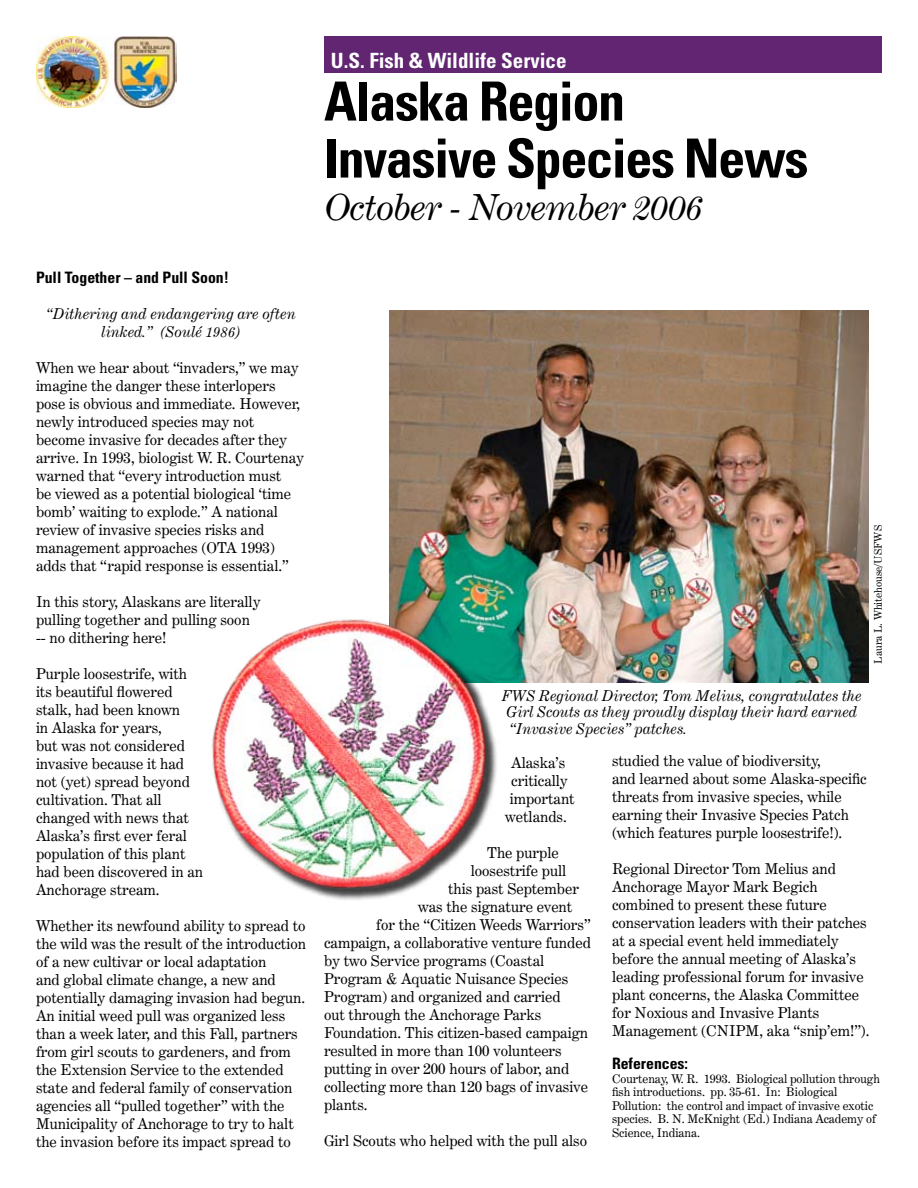
<style>
.page{position:relative;width:918px;height:1188px;background:#fff}
.page>*{position:absolute;margin:0;border:0;box-sizing:border-box;transform-origin:0 0}
.t1{font:700 condensed 54px/57px "Univers";letter-spacing:-.025em;color:#000}
.t2{font:italic 36px "Century Expanded";letter-spacing:-.025em;color:#000}
.t3{font:700 condensed 21px "Univers";color:#fff}
.t4{font:700 condensed 15.75px "Univers";color:#000}
.t5{font:15px/18px "Century Expanded BT";color:#000}
.t6{font:italic 15px/16.5px "Century Expanded BT";color:#000;text-align:center}
.t7{font:12px/13.5px "Century Expanded BT";color:#000}
.t8{font:10.5px "Century Expanded BT";color:#000}
</style>
<div class="page">
<div style="left:324px;top:36px;width:558px;height:36px;background:#612571"></div>
<img style="left:36px;top:36px;width:140px;height:72px">
<img style="left:389px;top:310px;width:480px;height:372px">
<img style="left:211px;top:600px;width:301px;height:300px">
<h3 class="t3" style="left:331px;top:48px;width:237px">U.S. Fish &amp; Wildlife Service</h3>
<h1 class="t1" style="left:324px;top:73px;width:486px">Alaska Region<br>Invasive Species News</h1>
<h2 class="t2" style="left:324px;top:185px;width:381px">October - November 2006</h2>
<p class="t4" style="left:36px;top:267px;width:195px">Pull Together – and Pull Soon!</p>
<p class="t6" style="left:46px;top:304px;width:251px;line-height:18px">“Dithering and endangering are often linked.” (Soulé 1986)</p>
<p class="t5" style="left:36px;top:358px;width:270px">When we hear about “invaders,” we may imagine the danger these interlopers pose is obvious and immediate. However, newly introduced species may not become invasive for decades after they arrive. In 1993, biologist W. R. Courtenay warned that “every introduction must<br>be viewed as a potential biological ‘time bomb’ waiting to explode.” A national review of invasive species risks and management approaches (OTA 1993) adds that “rapid response is essential.”</p>
<p class="t5" style="left:36px;top:592px;width:226px">In this story, Alaskans are literally pulling together and pulling soon -- no dithering here!</p>
<p class="t5" style="left:36px;top:664px;width:169px">Purple loosestrife, with its beautiful flowered stalk, had been known<br>in Alaska for years,<br>but was not considered invasive because it had not (yet) spread beyond cultivation. That all changed with news that<br>Alaska’s first ever feral population of this plant had been discovered in an<br>Anchorage stream.</p>
<p class="t5" style="left:36px;top:916px;width:272px">Whether its newfound ability to spread to the wild was the result of the introduction of a new cultivar or local adaptation<br>and global climate change, a new and potentially damaging invasion had begun.<br>An initial weed pull was organized less than a week later, and this Fall, partners from girl scouts to gardeners, and from the Extension Service to the extended state and federal family of conservation agencies all “pulled together” with the Municipality of Anchorage to try to halt the invasion before its impact spread to</p>
<p class="t6" style="left:506px;top:687px;width:357px;text-align:left;text-indent:-4px">FWS Regional Director, Tom Melius, congratulates the<br>Girl Scouts as they proudly display their hard earned “Invasive Species” patches.</p>
<p class="t8" style="left:872px;top:664px;width:140px;rotate:-90deg">Laura L. Whitehouse/USFWS</p>
<p class="t5" style="left:505px;top:754px;width:71px;text-align:center">Alaska’s critically important wetlands.</p>
<p class="t5" style="left:487px;top:844px;width:73px">The purple</p>
<p class="t5" style="left:471px;top:862px;width:97px">loosestrife pull</p>
<p class="t5" style="left:448px;top:880px;width:132px">this past September</p>
<p class="t5" style="left:418px;top:898px;width:156px">was the signature event</p>
<p class="t5" style="left:376px;top:916px;width:216px">for the “Citizen Weeds Warriors”</p>
<p class="t5" style="left:324px;top:934px;width:268px">campaign, a collaborative venture funded</p>
<p class="t5" style="left:324px;top:952px;width:222px">by two Service programs (Coastal</p>
<p class="t5" style="left:324px;top:970px;width:246px">Program &amp; Aquatic Nuisance Species</p>
<p class="t5" style="left:324px;top:988px;width:238px">Program) and organized and carried</p>
<p class="t5" style="left:324px;top:1006px;width:219px">out through the Anchorage Parks</p>
<p class="t5" style="left:324px;top:1024px;width:266px">Foundation. This citizen-based campaign</p>
<p class="t5" style="left:324px;top:1042px;width:239px">resulted in more than 100 volunteers</p>
<p class="t5" style="left:324px;top:1060px;width:247px">putting in over 200 hours of labor, and</p>
<p class="t5" style="left:324px;top:1078px;width:266px">collecting more than 120 bags of invasive</p>
<p class="t5" style="left:324px;top:1096px;width:45px">plants.</p>
<p class="t5" style="left:324px;top:1132px;width:265px">Girl Scouts who helped with the pull also</p>
<p class="t5" style="left:612px;top:752px;width:256px">studied the value of biodiversity,<br>and learned about some Alaska-specific threats from invasive species, while earning their Invasive Species Patch (which features purple loosestrife!).</p>
<p class="t5" style="left:612px;top:860px;width:259px">Regional Director Tom Melius and Anchorage Mayor Mark Begich combined to present these future conservation leaders with their patches at a special event held immediately before the annual meeting of Alaska’s leading professional forum for invasive plant concerns, the Alaska Committee for Noxious and Invasive Plants Management (CNIPM, aka “snip’em!”).</p>
<p class="t4" style="left:612px;top:1054px;width:78px">References:</p>
<p class="t7" style="left:612px;top:1072px;width:270px">Courtenay, W. R. 1993. Biological pollution through fish introductions. pp. 35-61. In: Biological Pollution: the control and impact of invasive exotic species. B. N. McKnight (Ed.) Indiana Academy of Science, Indiana.</p>
</div>
